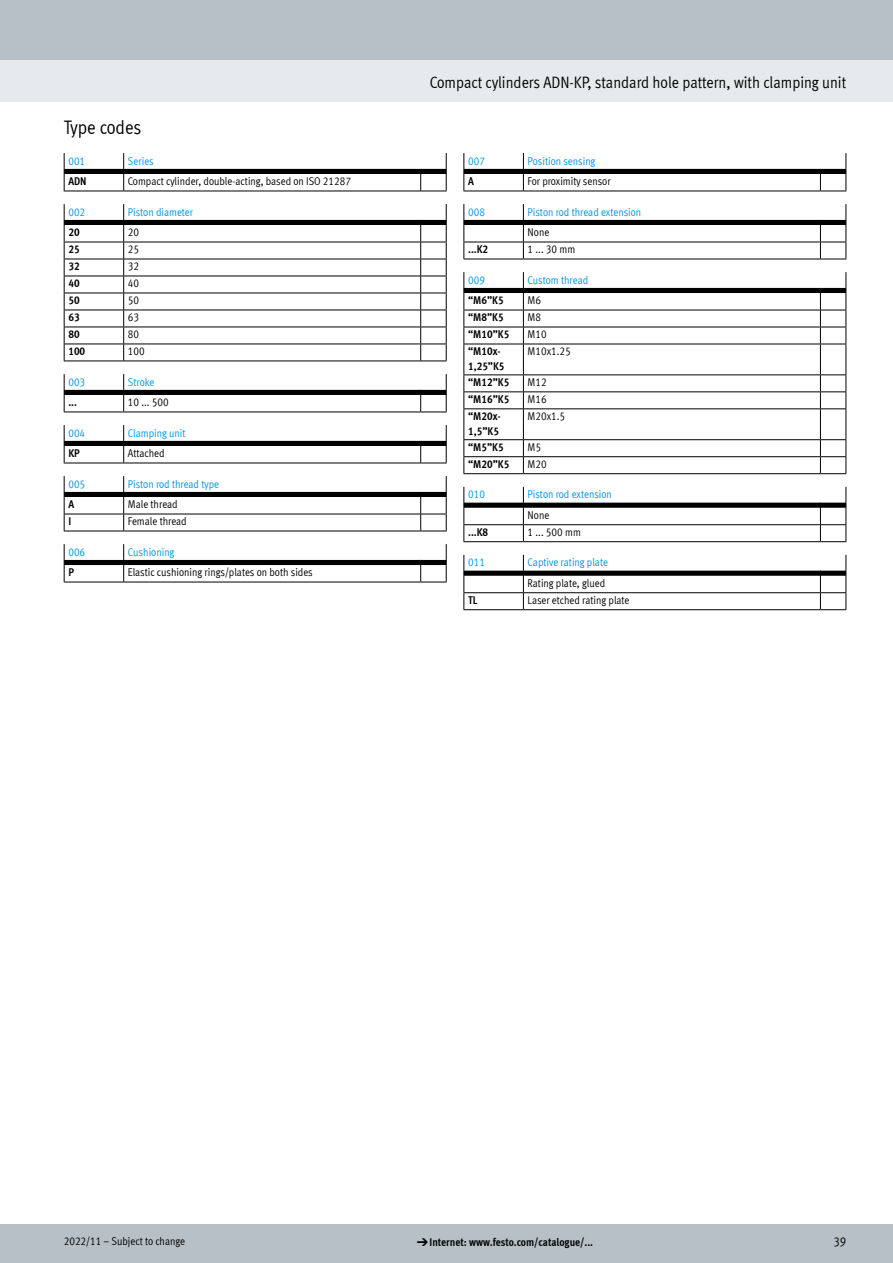
<style>
.page{position:relative;width:893px;height:1263px;background:#fff}
.page>*{position:absolute;margin:0;border:0;box-sizing:border-box;transform-origin:0 0}
.FES_title_section{font:19.5px "Meta Cond LF";color:#000}
.FES_title_family{font:16.5px "Meta Cond LF";color:#000}
.t1{font:12.75px "Meta Cond LF";color:#000}
.t2{font:11.25px "Meta Cond LF";color:#000}
.t3{font:11.25px/20.4px "Meta Cond LF";color:#0095db}
.t4{font:700 11.25px/15px "Meta Cond LF";color:#000}
.s1{color:#000}
.s2{font-family:"Meto Pict 182";font-weight:400}
</style>
<div class="page">
<div style="left:0;top:1225px;width:893px;height:38px;background:#b6c0c6"></div>
<div style="left:0;top:60px;width:893px;height:42px;background:#e7eaec"></div>
<div style="left:0;top:0;width:893px;height:60px;background:#b6c0c6"></div>
<svg style="left:64px;top:153px;width:383px;height:39px"></svg>
<svg style="left:64px;top:204px;width:383px;height:158px"></svg>
<svg style="left:64px;top:374px;width:383px;height:39px"></svg>
<svg style="left:64px;top:425px;width:383px;height:39px"></svg>
<svg style="left:64px;top:476px;width:383px;height:56px"></svg>
<svg style="left:64px;top:544px;width:383px;height:39px"></svg>
<svg style="left:463px;top:153px;width:384px;height:39px"></svg>
<svg style="left:463px;top:204px;width:384px;height:56px"></svg>
<hr style="left:463px;top:344px;width:1px;height:30px;background:#000">
<hr style="left:523px;top:344px;width:1px;height:30px;background:#000">
<svg style="left:463px;top:272px;width:384px;height:73px"></svg>
<hr style="left:820px;top:344px;width:1px;height:30px;background:#000">
<hr style="left:846px;top:344px;width:1px;height:30px;background:#000">
<hr style="left:463px;top:374px;width:60px;height:1px;background:#000">
<hr style="left:523px;top:374px;width:297px;height:1px;background:#000">
<hr style="left:463px;top:391px;width:60px;height:1px;background:#000">
<svg style="left:463px;top:375px;width:1px;height:33px"></svg>
<hr style="left:523px;top:391px;width:297px;height:1px;background:#000">
<svg style="left:523px;top:375px;width:1px;height:33px"></svg>
<hr style="left:463px;top:408px;width:60px;height:1px;background:#000">
<hr style="left:463px;top:409px;width:1px;height:30px;background:#000">
<hr style="left:523px;top:408px;width:297px;height:1px;background:#000">
<hr style="left:523px;top:409px;width:1px;height:30px;background:#000">
<svg style="left:820px;top:374px;width:27px;height:35px"></svg>
<hr style="left:820px;top:409px;width:1px;height:30px;background:#000">
<hr style="left:846px;top:409px;width:1px;height:30px;background:#000">
<hr style="left:463px;top:439px;width:60px;height:1px;background:#000">
<hr style="left:523px;top:439px;width:297px;height:1px;background:#000">
<hr style="left:463px;top:456px;width:60px;height:1px;background:#000">
<svg style="left:463px;top:440px;width:1px;height:33px"></svg>
<hr style="left:463px;top:473px;width:60px;height:1px;background:#000">
<hr style="left:523px;top:456px;width:297px;height:1px;background:#000">
<svg style="left:523px;top:440px;width:1px;height:33px"></svg>
<hr style="left:523px;top:473px;width:297px;height:1px;background:#000">
<svg style="left:820px;top:439px;width:27px;height:35px"></svg>
<svg style="left:463px;top:487px;width:384px;height:55px"></svg>
<svg style="left:463px;top:555px;width:384px;height:55px"></svg>
<p class="FES_title_section" style="left:64px;top:116px;width:79px">Type codes</p>
<p class="t3" style="left:68px;top:150px;width:18px">001</p>
<p class="t3" style="left:128px;top:150px;width:27px">Series</p>
<p class="t4" style="left:68px;top:173px;width:20px">ADN</p>
<p class="t2" style="left:128px;top:174px;width:225px">Compact cylinder, double-acting, based on ISO 21287</p>
<p class="t3" style="left:68px;top:201px;width:18px">002</p>
<p class="t3" style="left:128px;top:201px;width:67px">Piston diameter</p>
<p class="t4" style="left:68px;top:224px;width:13px">20</p>
<p class="t2" style="left:128px;top:225px;width:13px">20</p>
<p class="t4" style="left:68px;top:241px;width:13px">25</p>
<p class="t2" style="left:128px;top:242px;width:13px">25</p>
<p class="t4" style="left:68px;top:258px;width:13px">32</p>
<p class="t2" style="left:128px;top:259px;width:13px">32</p>
<p class="t4" style="left:68px;top:275px;width:13px">40</p>
<p class="t2" style="left:128px;top:276px;width:13px">40</p>
<p class="t4" style="left:68px;top:292px;width:13px">50</p>
<p class="t2" style="left:128px;top:293px;width:13px">50</p>
<p class="t4" style="left:68px;top:309px;width:13px">63</p>
<p class="t2" style="left:128px;top:310px;width:13px">63</p>
<p class="t4" style="left:68px;top:326px;width:13px">80</p>
<p class="t2" style="left:128px;top:327px;width:13px">80</p>
<p class="t4" style="left:68px;top:343px;width:18px">100</p>
<p class="t2" style="left:128px;top:344px;width:18px">100</p>
<p class="t3" style="left:68px;top:371px;width:18px">003</p>
<p class="t3" style="left:128px;top:371px;width:28px">Stroke</p>
<p class="t4" style="left:68px;top:394px;width:10px">...</p>
<p class="t2" style="left:128px;top:395px;width:42px">10 ... 500</p>
<p class="t3" style="left:68px;top:422px;width:18px">004</p>
<p class="t3" style="left:128px;top:422px;width:59px">Clamping unit</p>
<p class="t4" style="left:68px;top:445px;width:13px">KP</p>
<p class="t2" style="left:128px;top:446px;width:38px">Attached</p>
<p class="t3" style="left:68px;top:473px;width:18px">005</p>
<p class="t3" style="left:128px;top:473px;width:93px">Piston rod thread type</p>
<p class="t4" style="left:68px;top:496px;width:7px">A</p>
<p class="t2" style="left:128px;top:497px;width:51px">Male thread</p>
<p class="t4" style="left:68px;top:513px;width:4px">I</p>
<p class="t2" style="left:128px;top:514px;width:60px">Female thread</p>
<p class="t3" style="left:68px;top:541px;width:18px">006</p>
<p class="t3" style="left:128px;top:541px;width:48px">Cushioning</p>
<p class="t4" style="left:68px;top:564px;width:7px">P</p>
<p class="t2" style="left:128px;top:565px;width:186px">Elastic cushioning rings/plates on both sides</p>
<p class="FES_title_family" style="left:430px;top:72px;width:418px">Compact cylinders ADN-KP, standard hole pattern, with clamping unit</p>
<p class="t3" style="left:468px;top:150px;width:18px">007</p>
<p class="t3" style="left:528px;top:150px;width:69px">Position sensing</p>
<p class="t4" style="left:468px;top:173px;width:7px">A</p>
<p class="t2" style="left:528px;top:174px;width:85px">For proximity sensor</p>
<p class="t3" style="left:468px;top:201px;width:18px">008</p>
<p class="t3" style="left:528px;top:201px;width:115px">Piston rod thread extension<br><span class="s1">None</span></p>
<p class="t4" style="left:468px;top:241px;width:22px">...K2</p>
<p class="t2" style="left:528px;top:242px;width:49px">1 ... 30 mm</p>
<p class="t3" style="left:468px;top:269px;width:18px">009</p>
<p class="t3" style="left:528px;top:269px;width:62px">Custom thread</p>
<p class="t4" style="left:468px;top:292px;width:37px">“M6”K5</p>
<p class="t2" style="left:528px;top:293px;width:15px">M6</p>
<p class="t4" style="left:468px;top:309px;width:37px">“M8”K5</p>
<p class="t2" style="left:528px;top:310px;width:15px">M8</p>
<p class="t4" style="left:468px;top:326px;width:43px">“M10”K5</p>
<p class="t2" style="left:528px;top:327px;width:21px">M10</p>
<p class="t4" style="left:468px;top:343px;width:38px">“M10x-<br>1,25”K5</p>
<p class="t2" style="left:528px;top:344px;width:45px">M10x1.25</p>
<p class="t4" style="left:468px;top:374px;width:43px">“M12”K5</p>
<p class="t2" style="left:528px;top:375px;width:21px">M12</p>
<p class="t4" style="left:468px;top:391px;width:43px">“M16”K5</p>
<p class="t2" style="left:528px;top:392px;width:21px">M16</p>
<p class="t4" style="left:468px;top:408px;width:34px">“M20x-<br>1,5”K5</p>
<p class="t2" style="left:528px;top:409px;width:39px">M20x1.5</p>
<p class="t4" style="left:468px;top:439px;width:37px">“M5”K5</p>
<p class="t2" style="left:528px;top:440px;width:15px">M5</p>
<p class="t4" style="left:468px;top:456px;width:43px">“M20”K5</p>
<p class="t2" style="left:528px;top:457px;width:21px">M20</p>
<p class="t3" style="left:468px;top:484px;width:18px">010</p>
<p class="t3" style="left:528px;top:484px;width:86px">Piston rod extension<br><span class="s1">None</span></p>
<p class="t4" style="left:468px;top:524px;width:22px">...K8</p>
<p class="t2" style="left:528px;top:525px;width:55px">1 ... 500 mm</p>
<p class="t3" style="left:468px;top:552px;width:18px">011</p>
<p class="t3" style="left:528px;top:552px;width:82px">Captive rating plate<br><span class="s1">Rating plate, glued</span></p>
<p class="t4" style="left:468px;top:592px;width:11px">TL</p>
<p class="t2" style="left:528px;top:593px;width:103px">Laser etched rating plate</p>
<p class="t2" style="left:64px;top:1234px;width:123px">2022/11 – Subject to change</p>
<p class="t4" style="left:417px;top:1234px;width:178px"><span class="s2">d</span>Internet: www.festo.com/catalogue/...</p>
<p class="t1" style="left:833px;top:1234px;width:14px">39</p>
</div>
